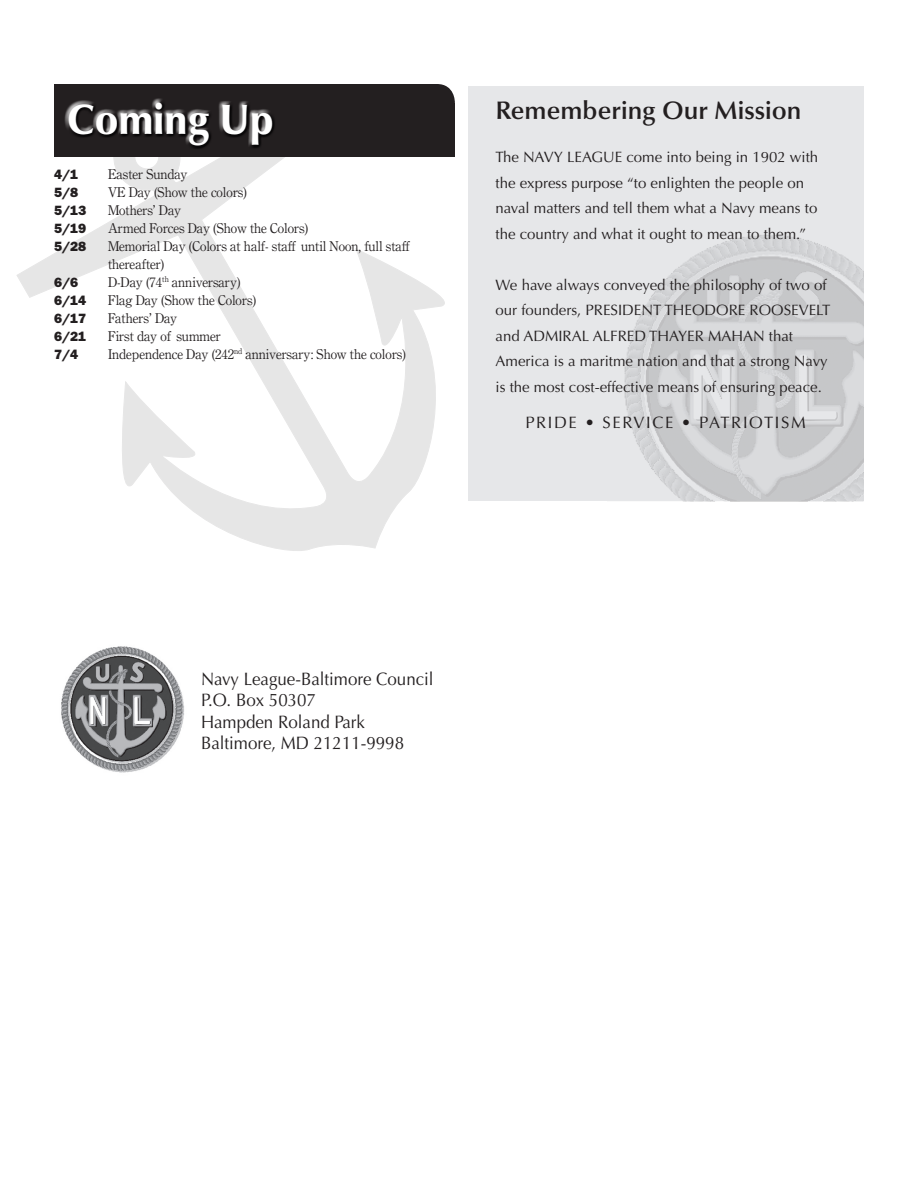
<style>
.page{position:relative;width:918px;height:1188px;background:#fff}
.page>*{position:absolute;margin:0;border:0;box-sizing:border-box;transform-origin:0 0}
.t1{font:900 42.15px "Optima";color:#fff;scale:.93 1}
.t2{font:600 25.5px "Optima";color:#231f20}
.t3{font:18px/21.6px "Optima";color:#231f20;scale:.94 1}
.t4{font:16.5px "Optima";letter-spacing:.1em;color:#231f20}
.t5{font:15px/25.5px "Optima";color:#231f20}
.t6{font:13.5px/18px "Time Out";color:#231f20}
.t7{font:700 13.5px "Time Out";color:#231f20}
</style>
<div class="page">
<svg style="left:16px;top:157px;width:429px;height:394px"></svg>
<svg style="left:133px;top:157px;width:27px;height:14px"></svg>
<div style="left:56px;top:84px;width:399px;height:73px;background:#231f20;border-radius:18px"></div>
<div style="left:56px;top:103px;width:399px;height:54px;background:#231f20"></div>
<div style="left:54px;top:84px;width:41px;height:73px;background:#231f20"></div>
<div style="left:64px;top:98px;width:208px;height:50px;background:#fff;opacity:.85"></div>
<div style="left:69px;top:100px;width:207px;height:49px;background:#231f20;opacity:.85"></div>
<div style="left:468px;top:86px;width:396px;height:415px;background:#e6e7e9"></div>
<img style="left:624px;top:235px;width:240px;height:266px">
<img style="left:61px;top:646px;width:123px;height:127px">
<h1 class="t1" style="left:67px;top:95px;width:224px">Coming Up</h1>
<h2 class="t2" style="left:496px;top:95px;width:307px">Remembering Our Mission</h2>
<p class="t5" style="left:496px;top:145px;width:324px">The NAVY LEAGUE come into being in 1902 with the express purpose “to enlighten the people on naval matters and tell them what a Navy means to the country and what it ought to mean to them.”</p>
<p class="t5" style="left:496px;top:272px;width:337px">We have always conveyed the philosophy of two of our founders, PRESIDENT THEODORE ROOSEVELT and ADMIRAL ALFRED THAYER MAHAN that America is a maritme nation and that a strong Navy is the most cost-effective means of ensuring peace.</p>
<p class="t4" style="left:525px;top:412px;width:282px">PRIDE • SERVICE • PATRIOTISM</p>
<p class="t7" style="left:54px;top:166px;width:26px">4/1</p>
<p class="t6" style="left:108px;top:165px;width:81px">Easter Sunday</p>
<p class="t7" style="left:54px;top:184px;width:26px">5/8</p>
<p class="t6" style="left:108px;top:183px;width:141px">VE Day (Show the colors)</p>
<p class="t7" style="left:54px;top:202px;width:34px">5/13</p>
<p class="t6" style="left:108px;top:201px;width:75px">Mothers’ Day</p>
<p class="t7" style="left:54px;top:220px;width:34px">5/19</p>
<p class="t6" style="left:108px;top:219px;width:202px">Armed Forces Day (Show the Colors)</p>
<p class="t7" style="left:54px;top:238px;width:34px">5/28</p>
<p class="t6" style="left:108px;top:237px;width:303px">Memorial Day (Colors at half- staff until Noon, full staff thereafter)</p>
<p class="t7" style="left:54px;top:274px;width:26px">6/6</p>
<p class="t6" style="left:108px;top:273px;width:134px">D-Day (74<sup>th</sup> anniversary)</p>
<p class="t7" style="left:54px;top:292px;width:34px">6/14</p>
<p class="t6" style="left:108px;top:291px;width:150px">Flag Day (Show the Colors)</p>
<p class="t7" style="left:54px;top:310px;width:34px">6/17</p>
<p class="t6" style="left:108px;top:309px;width:71px">Fathers’ Day</p>
<p class="t7" style="left:54px;top:328px;width:34px">6/21</p>
<p class="t6" style="left:108px;top:327px;width:114px">First day of summer</p>
<p class="t7" style="left:54px;top:346px;width:26px">7/4</p>
<p class="t6" style="left:108px;top:345px;width:300px">Independence Day (242<sup>nd</sup> anniversary: Show the colors)</p>
<p class="t3" style="left:201px;top:668px;width:249px">Navy League-Baltimore Council<br>P.O. Box 50307<br>Hampden Roland Park<br>Baltimore, MD 21211-9998</p>
</div>
